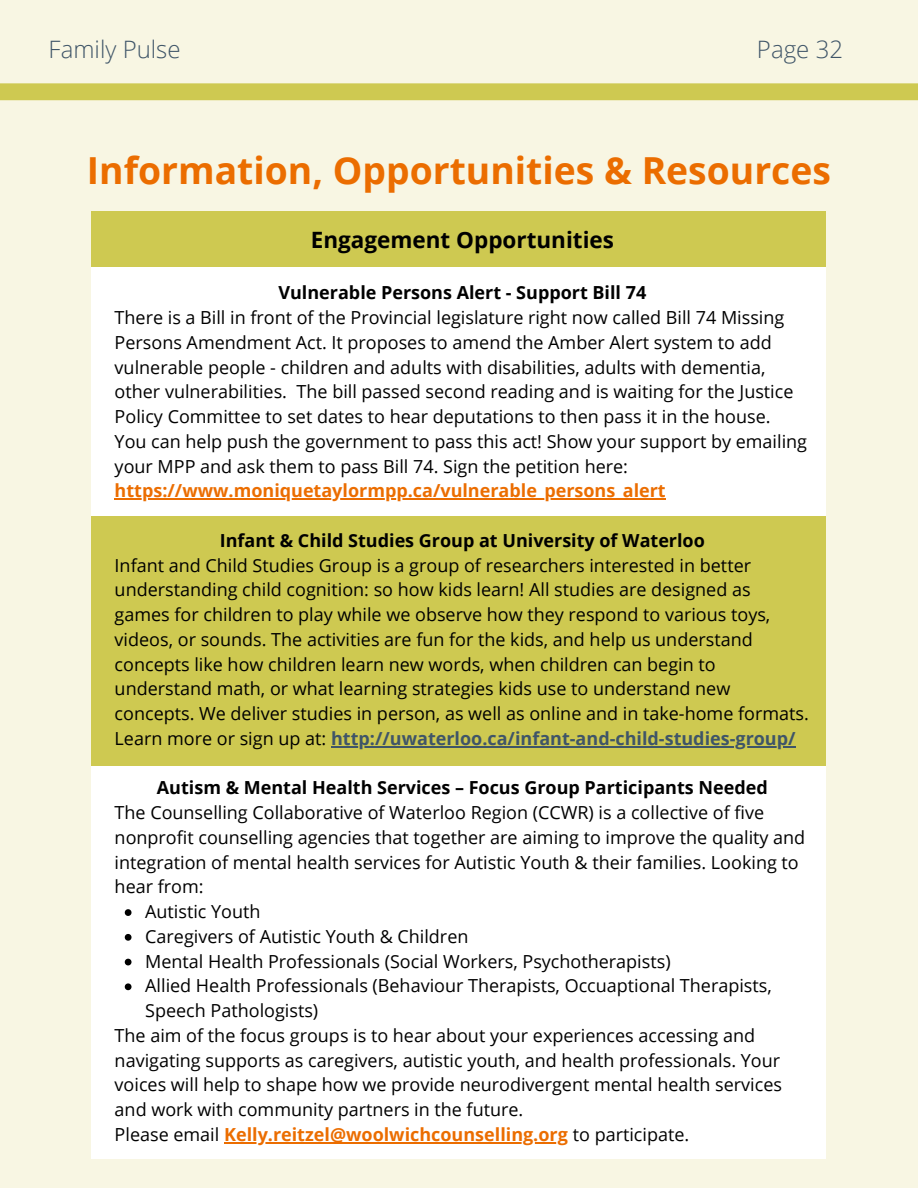
<style>
.page{position:relative;width:918px;height:1188px;background:#f8f6e3}
.page>*{position:absolute;margin:0;border:0;box-sizing:border-box;transform-origin:0 0}
.t1{font:700 37.2px "Open Sans";color:#eb6d00}
.t2{font:300 24px "Open Sans";color:#3f5568}
.t3{font:700 22.5px "Open Sans";color:#000}
.t4{font:18px/24.8px "Open Sans";color:#000}
.t5{font:700 18px "Open Sans";color:#000}
.t6{font:700 18px "Open Sans";color:#3f5568}
.t7{font:700 18px "Open Sans";color:#eb6d00}
.s1{font-weight:700;color:#eb6d00}
.s2{font-weight:400;color:#000}
</style>
<div class="page">
<div style="left:0;top:83px;width:918px;height:17px;background:#cec951"></div>
<div style="left:92px;top:211px;width:734px;height:56px;background:#cec951"></div>
<div style="left:92px;top:766px;width:734px;height:393px;background:#fff"></div>
<div style="left:92px;top:515px;width:734px;height:251px;background:#cec951"></div>
<div style="left:92px;top:267px;width:734px;height:248px;background:#fff"></div>
<hr style="left:115px;top:499px;width:551px;height:1px;background:#eb6d00">
<hr style="left:331px;top:746px;width:465px;height:1px;background:#3f5568">
<svg style="left:125px;top:909px;width:7px;height:7px"></svg>
<svg style="left:125px;top:934px;width:7px;height:7px"></svg>
<svg style="left:125px;top:959px;width:7px;height:6px"></svg>
<svg style="left:125px;top:983px;width:7px;height:7px"></svg>
<hr style="left:224px;top:1142px;width:344px;height:1px;background:#eb6d00">
<p class="t2" style="left:49px;top:33px;width:133px">Family Pulse</p>
<p class="t2" style="left:757px;top:33px;width:88px">Page 32</p>
<p class="t1" style="left:87px;top:145px;width:746px">Information, Opportunities &amp; Resources</p>
<p class="t3" style="left:311px;top:224px;width:305px">Engagement Opportunities</p>
<p class="t5" style="left:278px;top:280px;width:369px">Vulnerable Persons Alert - Support Bill 74</p>
<p class="t4" style="left:115px;top:305px;width:680px">There is a Bill in front of the Provincial legislature right now called Bill 74 Missing Persons Amendment Act. It proposes to amend the Amber Alert system to add vulnerable people - children and adults with disabilities, adults with dementia, other vulnerabilities. The bill passed second reading and is waiting for the Justice Policy Committee to set dates to hear deputations to then pass it in the house.</p>
<p class="t4" style="left:115px;top:429px;width:694px">You can help push the government to pass this act! Show your support by emailing your MPP and ask them to pass Bill 74. Sign the petition here: <span class="s1">https://www.moniquetaylormpp.ca/vulnerable_persons_alert</span></p>
<p class="t5" style="left:220px;top:528px;width:487px">Infant &amp; Child Studies Group at University of Waterloo</p>
<p class="t4" style="left:115px;top:552px;width:696px">Infant and Child Studies Group is a group of researchers interested in better understanding child cognition: so how kids learn! All studies are designed as games for children to play while we observe how they respond to various toys, videos, or sounds. The activities are fun for the kids, and help us understand concepts like how children learn new words, when children can begin to understand math, or what learning strategies kids use to understand new concepts. We deliver studies in person, as well as online and in take-home formats.</p>
<p class="t6" style="left:115px;top:726px;width:682px"><span class="s2">Learn more or sign up at:</span> http://uwaterloo.ca/infant-and-child-studies-group/</p>
<p class="t5" style="left:157px;top:775px;width:612px">Autism &amp; Mental Health Services – Focus Group Participants Needed</p>
<p class="t4" style="left:115px;top:800px;width:692px">The Counselling Collaborative of Waterloo Region (CCWR) is a collective of five nonprofit counselling agencies that together are aiming to improve the quality and integration of mental health services for Autistic Youth &amp; their families. Looking to hear from:</p>
<p class="t4" style="left:145px;top:899px;width:117px">Autistic Youth</p>
<p class="t4" style="left:145px;top:924px;width:325px">Caregivers of Autistic Youth &amp; Children</p>
<p class="t4" style="left:145px;top:948px;width:527px">Mental Health Professionals (Social Workers, Psychotherapists)</p>
<p class="t4" style="left:145px;top:973px;width:628px">Allied Health Professionals (Behaviour Therapists, Occuaptional Therapists,<br>Speech Pathologists)</p>
<p class="t4" style="left:115px;top:1023px;width:669px">The aim of the focus groups is to hear about your experiences accessing and navigating supports as caregivers, autistic youth, and health professionals. Your voices will help to shape how we provide neurodivergent mental health services and work with community partners in the future.</p>
<p class="t7" style="left:115px;top:1122px;width:576px"><span class="s2">Please email</span> Kelly.reitzel@woolwichcounselling.org <span class="s2">to participate.</span></p>
</div>
